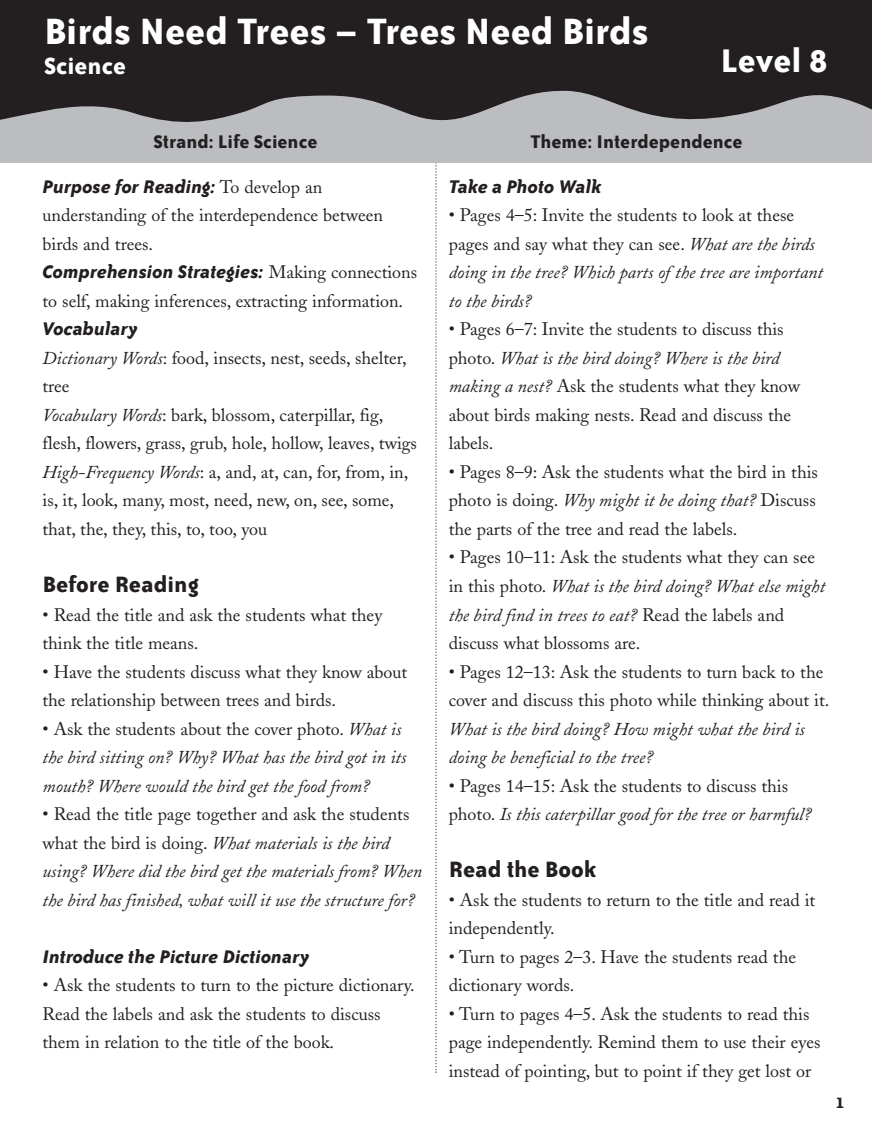
<style>
.page{position:relative;width:872px;height:1136px;background:#fff}
.page>*{position:absolute;margin:0;border:0;box-sizing:border-box;transform-origin:0 0}
.t1{font:700 42px "Bailey Sans ITC";color:#fff}
.t2{font:700 37.5px "Bailey Sans ITC";color:#fff}
.t3{font:700 27px "Bailey Sans ITC";color:#fff}
.t4{font:700 25.5px "Bailey Sans ITC";color:#231f20}
.t5{font:italic 700 21px "Bailey Sans ITC";color:#231f20}
.t6{font:700 21px "Bailey Sans ITC";color:#231f20}
.t7{font:18px/28.5px "Adobe Caslon";color:#231f20}
.t8{font:italic 18px/28.5px "Adobe Caslon";color:#231f20}
.t9{font:700 18px "Bailey Sans ITC";color:#231f20}
.s1{font-family:"Adobe Caslon";font-weight:400;font-style:normal;font-size:18px}
.s2{font-style:italic}
.s3{font-style:normal}
</style>
<div class="page">
<svg style="left:435px;top:163px;width:2px;height:909px"></svg>
<div style="left:0;top:0;width:872px;height:163px;background:#bcbdc0"></div>
<svg style="left:0;top:0;width:872px;height:122px;background:#343132"></svg>
<h1 class="t1" style="left:44px;top:16px;width:606px">Birds Need Trees – Trees Need Birds</h1>
<h3 class="t3" style="left:44px;top:56px;width:83px">Science</h3>
<h2 class="t2" style="left:720px;top:47px;width:109px">Level 8</h2>
<p class="t6" style="left:153px;top:134px;width:166px">Strand: Life Science</p>
<p class="t6" style="left:530px;top:134px;width:214px">Theme: Interdependence</p>
<p class="t5" style="left:43px;top:179px;width:281px">Purpose for Reading: <span class="s1">To develop an</span></p>
<p class="t7" style="left:43px;top:203px;width:342px">understanding of the interdependence between birds and trees.</p>
<p class="t5" style="left:43px;top:264px;width:376px">Comprehension Strategies: <span class="s1">Making connections</span></p>
<p class="t7" style="left:43px;top:288px;width:362px">to self, making inferences, extracting information.</p>
<p class="t5" style="left:43px;top:321px;width:97px">Vocabulary</p>
<p class="t7" style="left:43px;top:345px;width:376px"><span class="s2">Dictionary Words</span>: food, insects, nest, seeds, shelter, tree<br><span class="s2">Vocabulary Words</span>: bark, blossom, caterpillar, fig, flesh, flowers, grass, grub, hole, hollow, leaves, twigs <span class="s2">High-Frequency Words</span>: a, and, at, can, for, from, in, is, it, look, many, most, need, new, on, see, some, that, the, they, this, to, too, you</p>
<h3 class="t4" style="left:43px;top:575px;width:158px">Before Reading</h3>
<p class="t7" style="left:43px;top:602px;width:341px">• Read the title and ask the students what they think the title means.</p>
<p class="t7" style="left:43px;top:659px;width:366px">• Have the students discuss what they know about the relationship between trees and birds.</p>
<p class="t8" style="left:43px;top:717px;width:365px"><span class="s3">• Ask the students about the cover photo.</span> What is the bird sitting on? Why? What has the bird got in its mouth? Where would the bird get the food from?</p>
<p class="t8" style="left:43px;top:802px;width:381px"><span class="s3">• Read the title page together and ask the students what the bird is doing.</span> What materials is the bird using? Where did the bird get the materials from? When the bird has finished, what will it use the structure for?</p>
<p class="t5" style="left:43px;top:948px;width:268px">Introduce the Picture Dictionary</p>
<p class="t7" style="left:43px;top:972px;width:374px">• Ask the students to turn to the picture dictionary.<br>Read the labels and ask the students to discuss them in relation to the title of the book.</p>
<p class="t5" style="left:449px;top:179px;width:154px">Take a Photo Walk</p>
<p class="t8" style="left:449px;top:204px;width:376px"><span class="s3">• Pages 4–5: Invite the students to look at these pages and say what they can see.</span> What are the birds doing in the tree? Which parts of the tree are important to the birds?</p>
<p class="t7" style="left:449px;top:317px;width:353px">• Pages 6–7: Invite the students to discuss this photo. <span class="s2">What is the bird doing? Where is the bird making a nest?</span> Ask the students what they know about birds making nests. Read and discuss the labels.</p>
<p class="t7" style="left:449px;top:459px;width:371px;text-align:justify">• Pages 8–9: Ask the students what the bird in this photo is doing. <span class="s2">Why might it be doing that?</span> Discuss the parts of the tree and read the labels.</p>
<p class="t7" style="left:449px;top:545px;width:378px">• Pages 10–11: Ask the students what they can see in this photo. <span class="s2">What is the bird doing? What else might the bird find in trees to eat?</span> Read the labels and discuss what blossoms are.</p>
<p class="t7" style="left:449px;top:659px;width:382px">• Pages 12–13: Ask the students to turn back to the cover and discuss this photo while thinking about it.</p>
<p class="t8" style="left:449px;top:717px;width:358px">What is the bird doing? How might what the bird is doing be beneficial to the tree?</p>
<p class="t7" style="left:449px;top:773px;width:364px">• Pages 14–15: Ask the students to discuss this photo. <span class="s2">Is this caterpillar good for the tree or harmful?</span></p>
<h3 class="t4" style="left:449px;top:860px;width:149px">Read the Book</h3>
<p class="t7" style="left:449px;top:887px;width:368px">• Ask the students to return to the title and read it independently.</p>
<p class="t7" style="left:449px;top:944px;width:349px">• Turn to pages 2–3. Have the students read the dictionary words.</p>
<p class="t7" style="left:449px;top:1001px;width:373px">• Turn to pages 4–5. Ask the students to read this page independently. Remind them to use their eyes instead of pointing, but to point if they get lost or</p>
<p class="t9" style="left:835px;top:1096px;width:11px">1</p>
</div>
